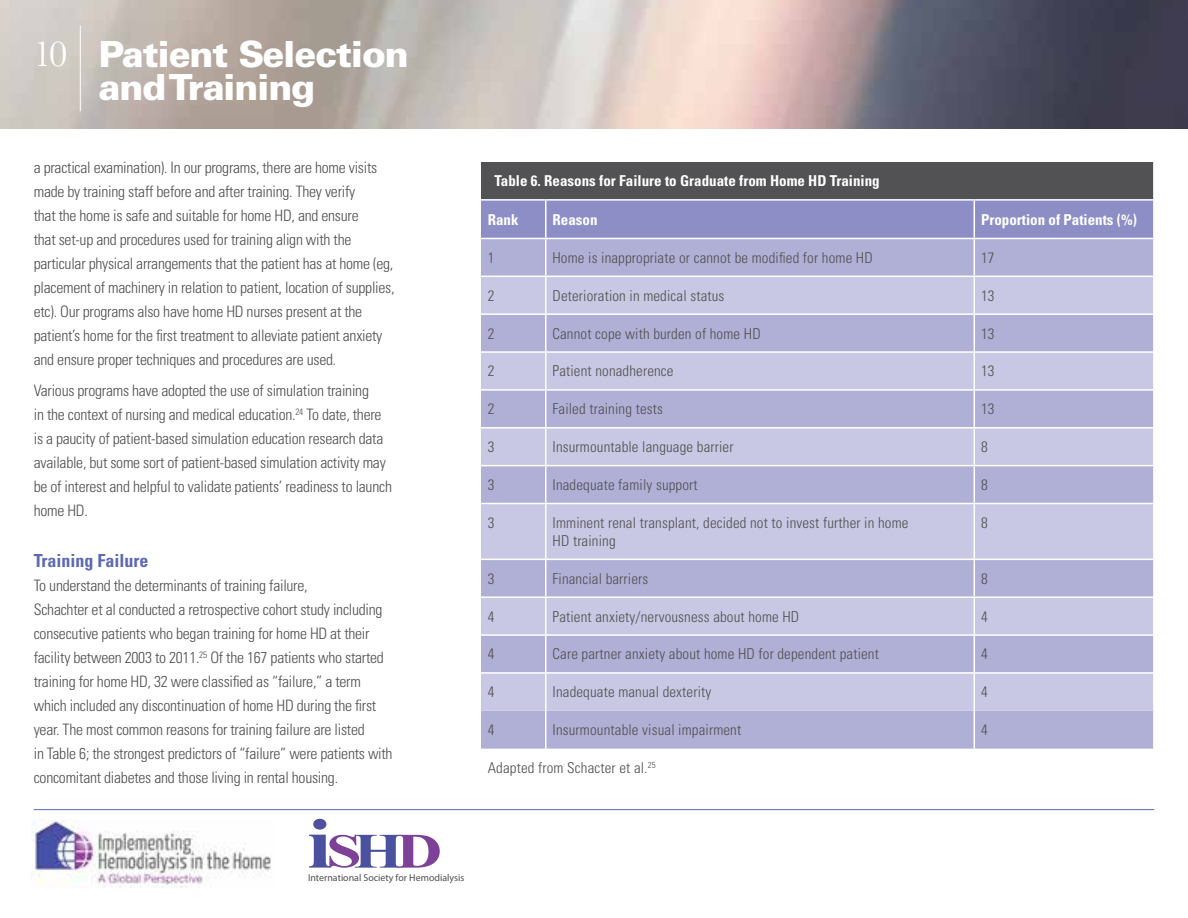
<style>
.page{position:relative;width:1188px;height:918px;background:#fff}
.page>*{position:absolute;margin:0;border:0;box-sizing:border-box;transform-origin:0 0}
.t1{font:37.5px "Baskerville";color:#fff}
.t2{font:900 36px/33px "Univers LT Std";letter-spacing:-.03em;color:#fff}
.t3{font:700 condensed 18px "Univers LT Std";color:#5d69b2}
.t4{font:300 condensed 15.75px/24px "Univers LT Std";letter-spacing:-.015em;color:#505050}
.t5{font:300 condensed 15px/18px "Univers LT Std";letter-spacing:.01em;color:#505050}
.t6{font:700 condensed 15px "Univers LT Std";color:#fff}
.t7{font:9.9px "Myriad Pro";color:#4d5051}
</style>
<div class="page">
<img style="left:0;top:0;width:1188px;height:129px">
<hr style="left:80px;top:26px;width:1px;height:85px;background:#fff">
<hr style="left:34px;top:809px;width:1120px;height:1px;background:#5d69b2">
<div style="left:481px;top:162px;width:673px;height:38px;background:#525254"></div>
<div style="left:481px;top:201px;width:672px;height:37px;background:#8c8ec5"></div>
<div style="left:481px;top:239px;width:672px;height:510px;background:#b0b0d7"></div>
<svg style="left:481px;top:277px;width:672px;height:434px;background:#bdbdde"></svg>
<hr style="left:1153px;top:162px;width:2px;height:37px;background:#fff">
<hr style="left:481px;top:199px;width:65px;height:2px;background:#fff">
<hr style="left:546px;top:199px;width:428px;height:2px;background:#fff">
<hr style="left:974px;top:199px;width:181px;height:2px;background:#fff">
<hr style="left:974px;top:239px;width:1px;height:37px;background:#fff">
<hr style="left:481px;top:276px;width:65px;height:1px;background:#fff">
<hr style="left:546px;top:276px;width:428px;height:1px;background:#fff">
<hr style="left:974px;top:276px;width:181px;height:1px;background:#fff">
<hr style="left:974px;top:277px;width:1px;height:36px;background:#fff">
<hr style="left:481px;top:313px;width:65px;height:2px;background:#fff">
<hr style="left:546px;top:313px;width:428px;height:2px;background:#fff">
<hr style="left:974px;top:313px;width:181px;height:2px;background:#fff">
<hr style="left:974px;top:315px;width:1px;height:36px;background:#fff">
<hr style="left:481px;top:351px;width:65px;height:2px;background:#fff">
<hr style="left:546px;top:351px;width:428px;height:2px;background:#fff">
<hr style="left:974px;top:351px;width:181px;height:2px;background:#fff">
<hr style="left:974px;top:353px;width:1px;height:36px;background:#fff">
<hr style="left:481px;top:389px;width:65px;height:2px;background:#fff">
<hr style="left:546px;top:389px;width:428px;height:2px;background:#fff">
<hr style="left:974px;top:389px;width:181px;height:2px;background:#fff">
<hr style="left:974px;top:391px;width:1px;height:36px;background:#fff">
<hr style="left:481px;top:427px;width:65px;height:2px;background:#fff">
<hr style="left:546px;top:427px;width:428px;height:2px;background:#fff">
<hr style="left:974px;top:427px;width:181px;height:2px;background:#fff">
<hr style="left:974px;top:429px;width:1px;height:36px;background:#fff">
<hr style="left:481px;top:465px;width:65px;height:1px;background:#fff">
<hr style="left:546px;top:465px;width:428px;height:1px;background:#fff">
<hr style="left:974px;top:465px;width:181px;height:1px;background:#fff">
<hr style="left:974px;top:466px;width:1px;height:37px;background:#fff">
<hr style="left:481px;top:503px;width:65px;height:1px;background:#fff">
<hr style="left:546px;top:503px;width:428px;height:1px;background:#fff">
<hr style="left:974px;top:503px;width:181px;height:1px;background:#fff">
<hr style="left:974px;top:504px;width:1px;height:55px;background:#fff">
<hr style="left:481px;top:559px;width:65px;height:1px;background:#fff">
<hr style="left:546px;top:559px;width:428px;height:1px;background:#fff">
<hr style="left:974px;top:559px;width:181px;height:1px;background:#fff">
<hr style="left:974px;top:560px;width:1px;height:36px;background:#fff">
<hr style="left:481px;top:596px;width:65px;height:2px;background:#fff">
<hr style="left:546px;top:596px;width:428px;height:2px;background:#fff">
<hr style="left:974px;top:596px;width:181px;height:2px;background:#fff">
<hr style="left:974px;top:598px;width:1px;height:36px;background:#fff">
<hr style="left:481px;top:634px;width:65px;height:2px;background:#fff">
<hr style="left:546px;top:634px;width:428px;height:2px;background:#fff">
<hr style="left:974px;top:634px;width:181px;height:2px;background:#fff">
<hr style="left:974px;top:636px;width:1px;height:36px;background:#fff">
<hr style="left:481px;top:672px;width:65px;height:2px;background:#fff">
<hr style="left:546px;top:672px;width:428px;height:2px;background:#fff">
<hr style="left:974px;top:672px;width:181px;height:2px;background:#fff">
<hr style="left:974px;top:674px;width:1px;height:37px;background:#fff">
<hr style="left:974px;top:711px;width:1px;height:38px;background:#fff">
<hr style="left:545px;top:201px;width:1px;height:37px;background:#fff">
<hr style="left:974px;top:201px;width:1px;height:37px;background:#fff">
<hr style="left:545px;top:239px;width:1px;height:37px;background:#fff">
<hr style="left:545px;top:277px;width:1px;height:36px;background:#fff">
<hr style="left:545px;top:315px;width:1px;height:36px;background:#fff">
<hr style="left:545px;top:353px;width:1px;height:36px;background:#fff">
<hr style="left:545px;top:391px;width:1px;height:36px;background:#fff">
<hr style="left:545px;top:429px;width:1px;height:36px;background:#fff">
<hr style="left:545px;top:466px;width:1px;height:37px;background:#fff">
<hr style="left:545px;top:504px;width:1px;height:55px;background:#fff">
<hr style="left:545px;top:560px;width:1px;height:36px;background:#fff">
<hr style="left:545px;top:598px;width:1px;height:36px;background:#fff">
<hr style="left:545px;top:636px;width:1px;height:36px;background:#fff">
<hr style="left:545px;top:674px;width:1px;height:37px;background:#fff">
<hr style="left:545px;top:711px;width:1px;height:38px;background:#fff">
<img style="left:32px;top:820px;width:239px;height:67px">
<svg style="left:309px;top:819px;width:131px;height:64px"></svg>
<h1 class="t1" style="left:33px;top:30px;width:36px">10</h1>
<h2 class="t2" style="left:98px;top:37px;width:312px">Patient Selection and Training</h2>
<p class="t4" style="left:34px;top:156px;width:362px">a practical examination). In our programs, there are home visits made by training staff before and after training. They verify<br>that the home is safe and suitable for home HD, and ensure<br>that set-up and procedures used for training align with the particular physical arrangements that the patient has at home (eg, placement of machinery in relation to patient, location of supplies, etc). Our programs also have home HD nurses present at the patient’s home for the first treatment to alleviate patient anxiety and ensure proper techniques and procedures are used.</p>
<p class="t4" style="left:34px;top:379px;width:360px">Various programs have adopted the use of simulation training<br>in the context of nursing and medical education.<sup>24</sup> To date, there is a paucity of patient-based simulation education research data available, but some sort of patient-based simulation activity may be of interest and helpful to validate patients’ readiness to launch home HD.</p>
<p class="t3" style="left:34px;top:550px;width:116px">Training Failure</p>
<p class="t4" style="left:34px;top:574px;width:360px">To understand the determinants of training failure,<br>Schachter et al conducted a retrospective cohort study including consecutive patients who began training for home HD at their facility between 2003 to 2011.<sup>25</sup> Of the 167 patients who started training for home HD, 32 were classified as “failure,” a term which included any discontinuation of home HD during the first year. The most common reasons for training failure are listed<br>in Table 6; the strongest predictors of “failure” were patients with concomitant diabetes and those living in rental housing.</p>
<p class="t6" style="left:494px;top:172px;width:387px">Table 6. Reasons for Failure to Graduate from Home HD Training</p>
<p class="t6" style="left:488px;top:210px;width:32px">Rank</p>
<p class="t6" style="left:553px;top:210px;width:46px">Reason</p>
<p class="t6" style="left:981px;top:210px;width:157px">Proportion of Patients (%)</p>
<p class="t5" style="left:488px;top:249px;width:8px">1</p>
<p class="t5" style="left:553px;top:249px;width:322px">Home is inappropriate or cannot be modified for home HD</p>
<p class="t5" style="left:981px;top:249px;width:15px">17</p>
<p class="t5" style="left:488px;top:286px;width:8px">2</p>
<p class="t5" style="left:553px;top:286px;width:173px">Deterioration in medical status</p>
<p class="t5" style="left:981px;top:286px;width:15px">13</p>
<p class="t5" style="left:488px;top:324px;width:8px">2</p>
<p class="t5" style="left:553px;top:324px;width:210px">Cannot cope with burden of home HD</p>
<p class="t5" style="left:981px;top:324px;width:15px">13</p>
<p class="t5" style="left:488px;top:362px;width:8px">2</p>
<p class="t5" style="left:553px;top:362px;width:123px">Patient nonadherence</p>
<p class="t5" style="left:981px;top:362px;width:15px">13</p>
<p class="t5" style="left:488px;top:400px;width:8px">2</p>
<p class="t5" style="left:553px;top:400px;width:112px">Failed training tests</p>
<p class="t5" style="left:981px;top:400px;width:15px">13</p>
<p class="t5" style="left:488px;top:438px;width:8px">3</p>
<p class="t5" style="left:553px;top:438px;width:183px">Insurmountable language barrier</p>
<p class="t5" style="left:981px;top:438px;width:8px">8</p>
<p class="t5" style="left:488px;top:476px;width:8px">3</p>
<p class="t5" style="left:553px;top:476px;width:147px">Inadequate family support</p>
<p class="t5" style="left:981px;top:476px;width:8px">8</p>
<p class="t5" style="left:488px;top:514px;width:8px">3</p>
<p class="t5" style="left:553px;top:514px;width:357px">Imminent renal transplant, decided not to invest further in home<br>HD training</p>
<p class="t5" style="left:981px;top:514px;width:8px">8</p>
<p class="t5" style="left:488px;top:569px;width:8px">3</p>
<p class="t5" style="left:553px;top:569px;width:97px">Financial barriers</p>
<p class="t5" style="left:981px;top:569px;width:8px">8</p>
<p class="t5" style="left:488px;top:607px;width:8px">4</p>
<p class="t5" style="left:553px;top:607px;width:248px">Patient anxiety/nervousness about home HD</p>
<p class="t5" style="left:981px;top:607px;width:8px">4</p>
<p class="t5" style="left:488px;top:645px;width:8px">4</p>
<p class="t5" style="left:553px;top:645px;width:328px">Care partner anxiety about home HD for dependent patient</p>
<p class="t5" style="left:981px;top:645px;width:8px">4</p>
<p class="t5" style="left:488px;top:683px;width:8px">4</p>
<p class="t5" style="left:553px;top:683px;width:160px">Inadequate manual dexterity</p>
<p class="t5" style="left:981px;top:683px;width:8px">4</p>
<p class="t5" style="left:488px;top:721px;width:8px">4</p>
<p class="t5" style="left:553px;top:721px;width:190px">Insurmountable visual impairment</p>
<p class="t5" style="left:981px;top:721px;width:8px">4</p>
<p class="t5" style="left:488px;top:759px;width:169px">Adapted from Schacter et al.<sup>25</sup></p>
<p class="t7" style="left:308px;top:871px;width:158px">International Society for Hemodialysis</p>
</div>
